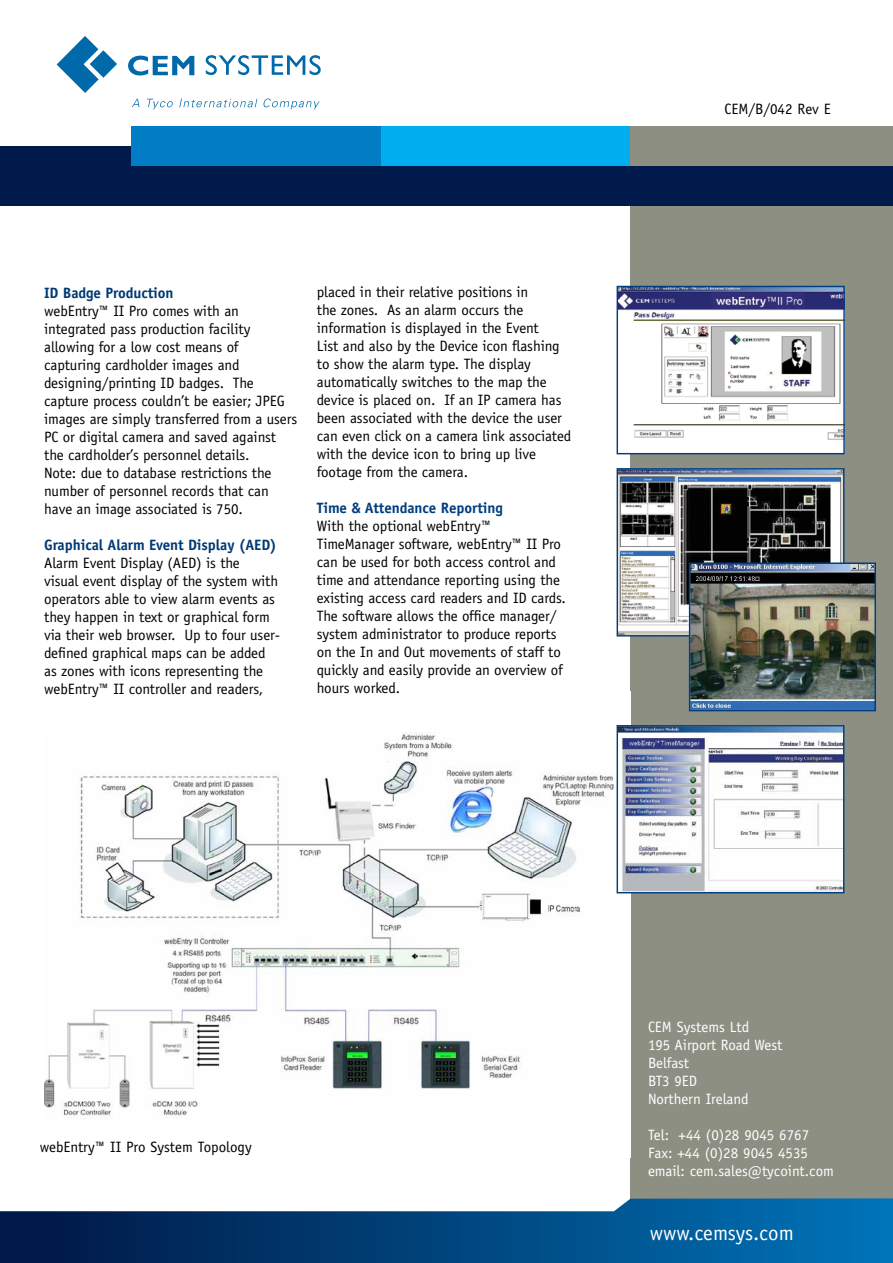
<style>
.page{position:relative;width:893px;height:1263px;background:#fff}
.page>*{position:absolute;margin:0;border:0;box-sizing:border-box;transform-origin:0 0}
.t1{font:21px "Officina Sans";color:#fff}
.t2{font:15px/18px "Officina Sans";letter-spacing:-.005em;color:#000}
.t3{font:15px/18px "Officina Sans";color:#fff}
.t4{font:700 15px "Officina Sans";letter-spacing:-.005em;color:#003974}
.t5{font:700 15px "Officina Sans";letter-spacing:-.005em;color:#003e7e}
</style>
<div class="page">
<div style="left:630px;top:202px;width:263px;height:1015px;background:#8e8f83"></div>
<hr style="left:892px;top:651px;width:1px;height:562px;background:#003974">
<svg style="left:0;top:1198px;width:893px;height:65px"></svg>
<div style="left:0;top:146px;width:893px;height:60px;background:#001a4b"></div>
<div style="left:132px;top:127px;width:250px;height:39px;background:#007dc5"></div>
<div style="left:382px;top:127px;width:250px;height:39px;background:#00aeef"></div>
<div style="left:630px;top:127px;width:263px;height:39px;background:#8e8f83"></div>
<img style="left:44px;top:732px;width:574px;height:386px">
<img style="left:619px;top:288px;width:224px;height:164px">
<div style="left:617px;top:286px;width:228px;height:168px;border:1px solid #003e7e"></div>
<img style="left:619px;top:470px;width:223px;height:164px">
<div style="left:617px;top:468px;width:227px;height:168px;border:1px solid #003e7e"></div>
<img style="left:692px;top:565px;width:181px;height:143px">
<div style="left:689px;top:562px;width:187px;height:149px;border:2px solid #003e7e"></div>
<img style="left:619px;top:727px;width:223px;height:164px">
<div style="left:617px;top:725px;width:227px;height:168px;border:1px solid #003e7e"></div>
<svg style="left:206px;top:55px;width:115px;height:20px"></svg>
<svg style="left:128px;top:56px;width:66px;height:19px"></svg>
<svg style="left:57px;top:36px;width:60px;height:57px"></svg>
<svg style="left:132px;top:99px;width:7px;height:8px"></svg>
<svg style="left:147px;top:99px;width:26px;height:10px"></svg>
<svg style="left:179px;top:99px;width:78px;height:8px"></svg>
<svg style="left:263px;top:99px;width:57px;height:10px"></svg>
<p class="t4" style="left:44px;top:283px;width:131px">ID Badge Production</p>
<p class="t2" style="left:44px;top:301px;width:255px">webEntry™ II Pro comes with an integrated pass production facility allowing for a low cost means of capturing cardholder images and designing/printing ID badges. The capture process couldn’t be easier; JPEG images are simply transferred from a users PC or digital camera and saved against the cardholder’s personnel details.<br>Note: due to database restrictions the number of personnel records that can have an image associated is 750.</p>
<p class="t4" style="left:44px;top:535px;width:234px">Graphical Alarm Event Display (AED)</p>
<p class="t2" style="left:44px;top:553px;width:238px">Alarm Event Display (AED) is the<br>visual event display of the system with operators able to view alarm events as they happen in text or graphical form via their web browser. Up to four user&shy;defined graphical maps can be added as zones with icons representing the webEntry™ II controller and readers,</p>
<p class="t2" style="left:317px;top:283px;width:256px">placed in their relative positions in<br>the zones. As an alarm occurs the information is displayed in the Event<br>List and also by the Device icon flashing to show the alarm type. The display automatically switches to the map the device is placed on. If an IP camera has been associated with the device the user can even click on a camera link associated with the device icon to bring up live footage from the camera.</p>
<p class="t5" style="left:317px;top:499px;width:188px">Time &amp; Attendance Reporting</p>
<p class="t2" style="left:317px;top:517px;width:251px">With the optional webEntry™ TimeManager software, webEntry™ II Pro can be used for both access control and time and attendance reporting using the existing access card readers and ID cards.<br>The software allows the office manager/ system administrator to produce reports on the In and Out movements of staff to quickly and easily provide an overview of hours worked.</p>
<p class="t2" style="left:725px;top:99px;width:108px">CEM/B/042 Rev E</p>
<p class="t2" style="left:40px;top:1138px;width:214px">webEntry™ II Pro System Topology</p>
<p class="t3" style="left:648px;top:1018px;width:136px">CEM Systems Ltd<br>195 Airport Road West<br>Belfast<br>BT3 9ED<br>Northern Ireland</p>
<p class="t3" style="left:648px;top:1126px;width:187px">Tel: +44 (0)28 9045 6767<br>Fax: +44 (0)28 9045 4535 email: cem.sales@tycoint.com</p>
<h1 class="t1" style="left:650px;top:1220px;width:145px">www.cemsys.com</h1>
</div>
